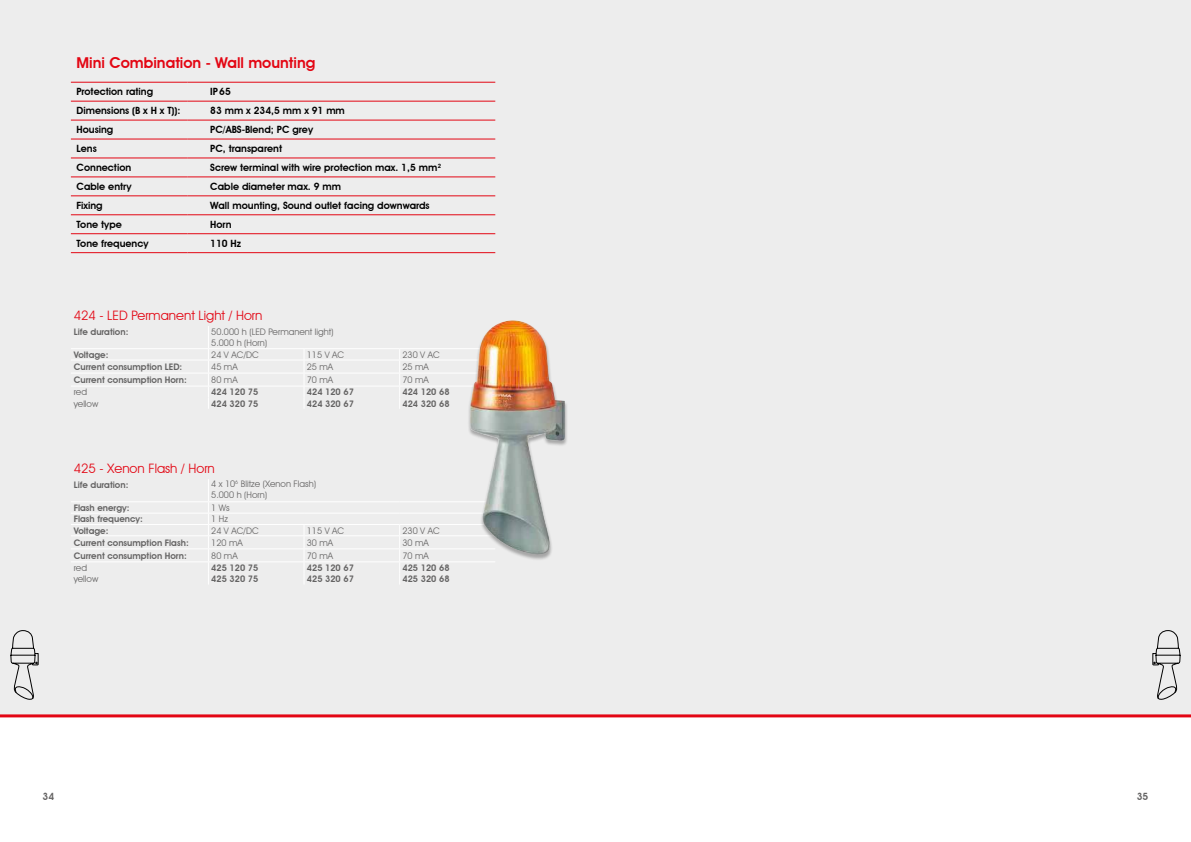
<style>
.page{position:relative;width:1191px;height:842px;background:#fff}
.page>*{position:absolute;margin:0;border:0;box-sizing:border-box;transform-origin:0 0}
.t1{font:600 15px "Avant Garde IT Cby BT";color:#e30613}
.t2{font:13px "Avant Garde IT Cby BT";color:#e30613}
.t3{font:600 10px "Avant Garde IT Cby BT";color:#000}
.t4{font:600 10px "Avant Garde IT Cby BT";color:#646363}
.t5{font:600 9px "Avant Garde IT Cby BT";color:#646363}
.t6{font:9px/11px "Avant Garde IT Cby BT";color:#646363}
</style>
<div class="page">
<div style="left:0;top:0;width:1191px;height:716px;background:#ededed"></div>
<svg style="left:10px;top:630px;width:29px;height:70px"></svg>
<svg style="left:1152px;top:630px;width:29px;height:70px"></svg>
<hr style="left:71px;top:360px;width:137px;height:1px;background:#fff">
<hr style="left:208px;top:360px;width:96px;height:1px;background:#fff">
<hr style="left:304px;top:360px;width:96px;height:1px;background:#fff">
<hr style="left:400px;top:360px;width:95px;height:1px;background:#fff">
<hr style="left:71px;top:373px;width:137px;height:1px;background:#fff">
<hr style="left:208px;top:373px;width:96px;height:1px;background:#fff">
<hr style="left:304px;top:373px;width:96px;height:1px;background:#fff">
<hr style="left:400px;top:373px;width:95px;height:1px;background:#fff">
<svg style="left:208px;top:326px;width:1px;height:83px"></svg>
<svg style="left:399px;top:349px;width:1px;height:60px"></svg>
<hr style="left:71px;top:386px;width:137px;height:1px;background:#fff">
<hr style="left:208px;top:386px;width:96px;height:1px;background:#fff">
<hr style="left:304px;top:386px;width:96px;height:1px;background:#fff">
<hr style="left:400px;top:386px;width:95px;height:1px;background:#fff">
<hr style="left:71px;top:348px;width:137px;height:1px;background:#fff">
<hr style="left:208px;top:348px;width:96px;height:1px;background:#fff">
<hr style="left:304px;top:348px;width:96px;height:1px;background:#fff">
<hr style="left:400px;top:348px;width:95px;height:1px;background:#fff">
<hr style="left:71px;top:513px;width:137px;height:1px;background:#fff">
<hr style="left:208px;top:513px;width:96px;height:1px;background:#fff">
<hr style="left:304px;top:513px;width:96px;height:1px;background:#fff">
<hr style="left:400px;top:513px;width:95px;height:1px;background:#fff">
<hr style="left:71px;top:535px;width:137px;height:1px;background:#fff">
<hr style="left:208px;top:535px;width:96px;height:1px;background:#fff">
<hr style="left:304px;top:535px;width:96px;height:1px;background:#fff">
<hr style="left:400px;top:535px;width:95px;height:1px;background:#fff">
<hr style="left:71px;top:548px;width:137px;height:1px;background:#fff">
<hr style="left:208px;top:548px;width:96px;height:1px;background:#fff">
<hr style="left:304px;top:548px;width:96px;height:1px;background:#fff">
<hr style="left:400px;top:548px;width:95px;height:1px;background:#fff">
<svg style="left:208px;top:479px;width:1px;height:105px"></svg>
<svg style="left:399px;top:525px;width:1px;height:59px"></svg>
<hr style="left:71px;top:561px;width:137px;height:1px;background:#fff">
<hr style="left:208px;top:561px;width:96px;height:1px;background:#fff">
<hr style="left:304px;top:561px;width:96px;height:1px;background:#fff">
<hr style="left:400px;top:561px;width:95px;height:1px;background:#fff">
<hr style="left:71px;top:501px;width:137px;height:1px;background:#fff">
<hr style="left:208px;top:501px;width:96px;height:1px;background:#fff">
<hr style="left:304px;top:501px;width:96px;height:1px;background:#fff">
<hr style="left:400px;top:501px;width:95px;height:1px;background:#fff">
<hr style="left:71px;top:524px;width:137px;height:1px;background:#fff">
<hr style="left:208px;top:524px;width:96px;height:1px;background:#fff">
<hr style="left:304px;top:524px;width:96px;height:1px;background:#fff">
<hr style="left:400px;top:524px;width:95px;height:1px;background:#fff">
<hr style="left:71px;top:82px;width:117px;height:1px;background:#e30613">
<hr style="left:188px;top:82px;width:307px;height:1px;background:#e30613">
<hr style="left:71px;top:101px;width:117px;height:1px;background:#e30613">
<hr style="left:188px;top:101px;width:307px;height:1px;background:#e30613">
<hr style="left:71px;top:120px;width:117px;height:1px;background:#e30613">
<hr style="left:188px;top:120px;width:307px;height:1px;background:#e30613">
<hr style="left:71px;top:139px;width:117px;height:1px;background:#e30613">
<hr style="left:188px;top:139px;width:307px;height:1px;background:#e30613">
<hr style="left:71px;top:158px;width:117px;height:1px;background:#e30613">
<hr style="left:188px;top:158px;width:307px;height:1px;background:#e30613">
<hr style="left:71px;top:177px;width:117px;height:1px;background:#e30613">
<hr style="left:188px;top:177px;width:307px;height:1px;background:#e30613">
<hr style="left:71px;top:196px;width:117px;height:1px;background:#e30613">
<hr style="left:188px;top:196px;width:307px;height:1px;background:#e30613">
<hr style="left:71px;top:215px;width:117px;height:1px;background:#e30613">
<hr style="left:188px;top:215px;width:307px;height:1px;background:#e30613">
<hr style="left:71px;top:233px;width:117px;height:1px;background:#e30613">
<hr style="left:188px;top:233px;width:307px;height:1px;background:#e30613">
<hr style="left:71px;top:252px;width:117px;height:1px;background:#e30613">
<hr style="left:188px;top:252px;width:307px;height:1px;background:#e30613">
<hr style="left:0;top:714px;width:1191px;height:3px;background:#e30613">
<div style="left:467px;top:320px;width:101px;height:241px;background:#000;opacity:.3"></div>
<img style="left:470px;top:320px;width:95px;height:236px">
<h1 class="t1" style="left:77px;top:54px;width:240px">Mini Combination - Wall mounting</h1>
<p class="t3" style="left:77px;top:86px;width:78px">Protection rating</p>
<p class="t3" style="left:210px;top:86px;width:22px">IP65</p>
<p class="t3" style="left:77px;top:105px;width:105px">Dimensions (B x H x T)):</p>
<p class="t3" style="left:210px;top:105px;width:136px">83 mm x 234,5 mm x 91 mm</p>
<p class="t3" style="left:77px;top:124px;width:38px">Housing</p>
<p class="t3" style="left:210px;top:124px;width:104px">PC/ABS-Blend; PC grey</p>
<p class="t3" style="left:77px;top:143px;width:22px">Lens</p>
<p class="t3" style="left:210px;top:143px;width:73px">PC, transparent</p>
<p class="t3" style="left:77px;top:162px;width:56px">Connection</p>
<p class="t3" style="left:210px;top:162px;width:232px">Screw terminal with wire protection max. 1,5 mm<sup>2</sup></p>
<p class="t3" style="left:77px;top:181px;width:57px">Cable entry</p>
<p class="t3" style="left:210px;top:181px;width:132px">Cable diameter max. 9 mm</p>
<p class="t3" style="left:77px;top:200px;width:28px">Fixing</p>
<p class="t3" style="left:210px;top:200px;width:221px">Wall mounting, Sound outlet facing downwards</p>
<p class="t3" style="left:77px;top:218px;width:47px">Tone type</p>
<p class="t3" style="left:210px;top:218px;width:23px">Horn</p>
<p class="t3" style="left:77px;top:237px;width:74px">Tone frequency</p>
<p class="t3" style="left:210px;top:237px;width:32px">110 Hz</p>
<h2 class="t2" style="left:74px;top:307px;width:190px">424 - LED Permanent Light / Horn</h2>
<p class="t5" style="left:74px;top:326px;width:56px">Life duration:</p>
<p class="t6" style="left:211px;top:326px;width:124px">50.000 h (LED Permanent light)<br>5.000 h (Horn)</p>
<p class="t5" style="left:74px;top:349px;width:36px">Voltage:</p>
<p class="t6" style="left:211px;top:349px;width:49px">24 V AC/DC</p>
<p class="t6" style="left:307px;top:349px;width:39px">115 V AC</p>
<p class="t6" style="left:402px;top:349px;width:39px">230 V AC</p>
<p class="t5" style="left:74px;top:361px;width:110px">Current consumption LED:</p>
<p class="t6" style="left:211px;top:361px;width:28px">45 mA</p>
<p class="t6" style="left:307px;top:361px;width:28px">25 mA</p>
<p class="t6" style="left:402px;top:361px;width:28px">25 mA</p>
<p class="t5" style="left:74px;top:374px;width:115px">Current consumption Horn:</p>
<p class="t6" style="left:211px;top:374px;width:28px">80 mA</p>
<p class="t6" style="left:307px;top:374px;width:28px">70 mA</p>
<p class="t6" style="left:402px;top:374px;width:28px">70 mA</p>
<p class="t6" style="left:74px;top:386px;width:15px">red</p>
<p class="t5" style="left:211px;top:387px;width:49px">424 120 75</p>
<p class="t5" style="left:307px;top:387px;width:49px">424 120 67</p>
<p class="t5" style="left:402px;top:387px;width:49px">424 120 68</p>
<p class="t6" style="left:74px;top:398px;width:26px">yellow</p>
<p class="t5" style="left:211px;top:398px;width:49px">424 320 75</p>
<p class="t5" style="left:307px;top:398px;width:49px">424 320 67</p>
<p class="t5" style="left:402px;top:398px;width:49px">424 320 68</p>
<h2 class="t2" style="left:74px;top:460px;width:143px">425 - Xenon Flash / Horn</h2>
<p class="t5" style="left:74px;top:480px;width:56px">Life duration:</p>
<p class="t6" style="left:211px;top:478px;width:106px">4 x 10<sup>6</sup> Blitze (Xenon Flash)<br>5.000 h (Horn)</p>
<p class="t5" style="left:74px;top:502px;width:57px">Flash energy:</p>
<p class="t6" style="left:211px;top:502px;width:20px">1 Ws</p>
<p class="t5" style="left:74px;top:514px;width:71px">Flash frequency:</p>
<p class="t6" style="left:211px;top:513px;width:18px">1 Hz</p>
<p class="t5" style="left:74px;top:525px;width:36px">Voltage:</p>
<p class="t6" style="left:211px;top:525px;width:49px">24 V AC/DC</p>
<p class="t6" style="left:307px;top:525px;width:39px">115 V AC</p>
<p class="t6" style="left:402px;top:525px;width:39px">230 V AC</p>
<p class="t5" style="left:74px;top:537px;width:117px">Current consumption Flash:</p>
<p class="t6" style="left:211px;top:537px;width:33px">120 mA</p>
<p class="t6" style="left:307px;top:537px;width:28px">30 mA</p>
<p class="t6" style="left:402px;top:537px;width:28px">30 mA</p>
<p class="t5" style="left:74px;top:550px;width:115px">Current consumption Horn:</p>
<p class="t6" style="left:211px;top:550px;width:28px">80 mA</p>
<p class="t6" style="left:307px;top:550px;width:28px">70 mA</p>
<p class="t6" style="left:402px;top:550px;width:28px">70 mA</p>
<p class="t6" style="left:74px;top:562px;width:15px">red</p>
<p class="t5" style="left:211px;top:562px;width:49px">425 120 75</p>
<p class="t5" style="left:307px;top:562px;width:49px">425 120 67</p>
<p class="t5" style="left:402px;top:562px;width:49px">425 120 68</p>
<p class="t6" style="left:74px;top:573px;width:26px">yellow</p>
<p class="t5" style="left:211px;top:574px;width:49px">425 320 75</p>
<p class="t5" style="left:307px;top:574px;width:49px">425 320 67</p>
<p class="t5" style="left:402px;top:574px;width:49px">425 320 68</p>
<p class="t4" style="left:43px;top:790px;width:13px">34</p>
<p class="t4" style="left:1136px;top:790px;width:13px">35</p>
</div>
